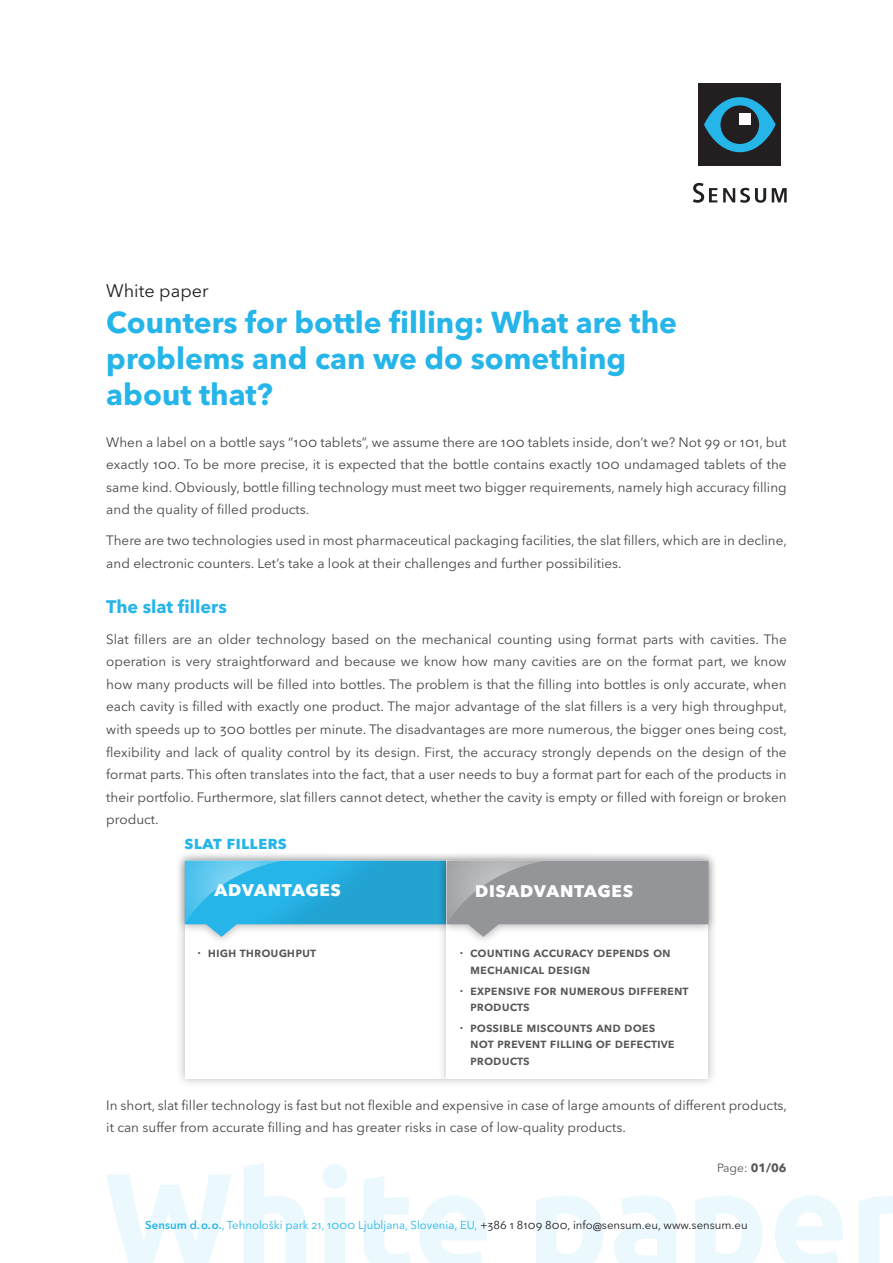
<style>
.page{position:relative;width:893px;height:1263px;background:#fff}
.page>*{position:absolute;margin:0;border:0;box-sizing:border-box;transform-origin:0 0}
.t1{font:700 30px/36px "Avenir Next LT Pro";color:#26b5e9}
.t2{font:700 21px "Avenir Next LT Pro";letter-spacing:.01em;color:#fff}
.t3{font:700 18px "Avenir Next LT Pro";color:#26b5e9}
.t4{font:18px "Avenir Next LT Pro";color:#231f20}
.t5{font:13.5px/22.5px "Avenir Next LT Pro";color:#454647;text-align:justify}
.t6{font:600 13.5px/16.5px "Avenir Next LT Pro";color:#57585a}
.t7{font:12px "Avenir Next LT Pro";color:#57585a}
.t8{font:11.4px "Avenir Next LT Pro";color:#26b5e9}
.s1{font-weight:700}
.s2{font-weight:600}
.s3{color:#231f20}
</style>
<div class="page">
<svg style="left:107px;top:1163px;width:786px;height:100px"></svg>
<div style="left:698px;top:83px;width:83px;height:83px;background:#231f20"></div>
<svg style="left:704px;top:97px;width:72px;height:56px"></svg>
<div style="left:720px;top:105px;width:39px;height:39px;background:#231f20;border-radius:50%"></div>
<div style="left:740px;top:114px;width:11px;height:11px;background:#fff"></div>
<svg style="left:693px;top:183px;width:24px;height:20px"></svg>
<svg style="left:723px;top:188px;width:43px;height:15px"></svg>
<svg style="left:772px;top:188px;width:15px;height:14px"></svg>
<div style="left:176px;top:852px;width:280px;height:236px;background:#231f20;opacity:.3"></div>
<div style="left:185px;top:861px;width:261px;height:218px;background:#fff"></div>
<div style="left:176px;top:852px;width:280px;height:93px;background:#231f20;opacity:.4"></div>
<div style="left:437px;top:852px;width:281px;height:236px;background:#231f20;opacity:.3"></div>
<div style="left:446px;top:861px;width:262px;height:218px;background:#fff"></div>
<div style="left:437px;top:852px;width:281px;height:93px;background:#231f20;opacity:.4"></div>
<svg style="left:185px;top:861px;width:523px;height:76px;background:#77afc4"></svg>
<h3 class="t4" style="left:106px;top:280px;width:104px">White paper</h3>
<h1 class="t1" style="left:106px;top:304px;width:572px">Counters for bottle filling: What are the problems and can we do something about that?</h1>
<p class="t5" style="left:106px;top:431px;width:682px">When a label on a bottle says “100 tablets”, we assume there are 100 tablets inside, don’t we? Not 99 or 101, but exactly 100. To be more precise, it is expected that the bottle contains exactly 100 undamaged tablets of the same kind. Obviously, bottle filling technology must meet two bigger requirements, namely high accuracy filling and the quality of filled products.</p>
<p class="t5" style="left:106px;top:529px;width:682px">There are two technologies used in most pharmaceutical packaging facilities, the slat fillers, which are in decline, and electronic counters. Let’s take a look at their challenges and further possibilities.</p>
<h3 class="t3" style="left:106px;top:596px;width:122px">The slat fillers</h3>
<p class="t5" style="left:106px;top:628px;width:682px">Slat fillers are an older technology based on the mechanical counting using format parts with cavities. The operation is very straightforward and because we know how many cavities are on the format part, we know how many products will be filled into bottles. The problem is that the filling into bottles is only accurate, when each cavity is filled with exactly one product. The major advantage of the slat fillers is a very high throughput, with speeds up to 300 bottles per minute. The disadvantages are more numerous, the bigger ones being cost, flexibility and lack of quality control by its design. First, the accuracy strongly depends on the design of the format parts. This often translates into the fact, that a user needs to buy a format part for each of the products in their portfolio. Furthermore, slat fillers cannot detect, whether the cavity is empty or filled with foreign or broken product.</p>
<h3 class="t3" style="left:185px;top:832px;width:104px">slat fillers</h3>
<h2 class="t2" style="left:214px;top:876px;width:129px">advantages</h2>
<p class="t6" style="left:198px;top:944px;width:120px">∙ high throughput</p>
<h2 class="t2" style="left:475px;top:877px;width:160px">disadvantages</h2>
<p class="t6" style="left:470px;top:944px;width:202px;text-indent:-10px">∙ counting accuracy depends on mechanical design</p>
<p class="t6" style="left:470px;top:981px;width:220px;text-indent:-10px">∙ expensive for numerous different products</p>
<p class="t6" style="left:470px;top:1019px;width:206px;text-indent:-10px">∙ possible miscounts and does not prevent filling of defective products</p>
<p class="t5" style="left:106px;top:1093px;width:682px">In short, slat filler technology is fast but not flexible and expensive in case of large amounts of different products, it can suffer from accurate filling and has greater risks in case of low-quality products.</p>
<p class="t7" style="left:717px;top:1161px;width:71px">Page: <span class="s1">01/06</span></p>
<p class="t8" style="left:145px;top:1218px;width:604px"><span class="s2">Sensum d.o.o.</span>, Tehnološki park 21, 1000 Ljubljana, Slovenia, EU, <span class="s3">+386 1 8109 800, info@sensum.eu, www.sensum.eu</span></p>
</div>
